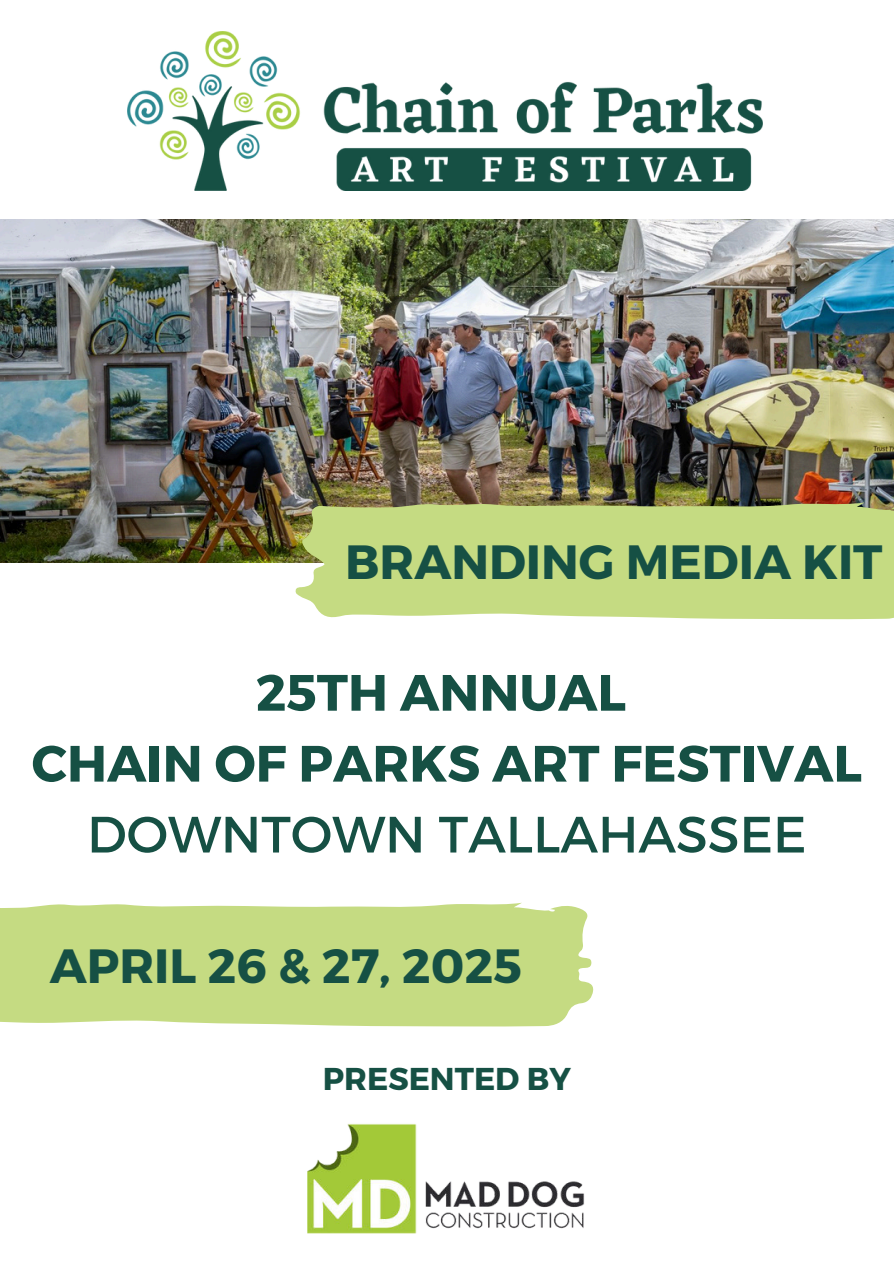
<style>
.page{position:relative;width:894px;height:1264px;background:#fff}
.page>*{position:absolute;margin:0;border:0;box-sizing:border-box;transform-origin:0 0}
.t1{font:700 51px/70.8px "Montserrat";color:#165044;text-align:center}
.t2{font:51px "Montserrat";color:#165044}
.t3{font:700 48px "Montserrat";color:#165044}
.t4{font:700 31.5px "Montserrat";color:#165044}
</style>
<div class="page">
<img style="left:0;top:219px;width:893px;height:343px">
<img style="left:127px;top:32px;width:635px;height:158px">
<img style="left:307px;top:1124px;width:278px;height:110px">
<svg style="left:295px;top:502px;width:598px;height:117px;background:#c2d682"></svg>
<div style="left:0;top:902px;width:594px;height:124px;background:#c5db82"></div>
<p class="t3" style="left:345px;top:532px;width:538px">BRANDING MEDIA KIT</p>
<p class="t1" style="left:32px;top:658px;width:831px">25TH ANNUAL<br>CHAIN OF PARKS ART FESTIVAL</p>
<p class="t2" style="left:87px;top:803px;width:720px">DOWNTOWN TALLAHASSEE</p>
<p class="t3" style="left:50px;top:936px;width:473px">APRIL 26 &amp; 27, 2025</p>
<p class="t4" style="left:322px;top:1059px;width:249px">PRESENTED BY</p>
</div>
